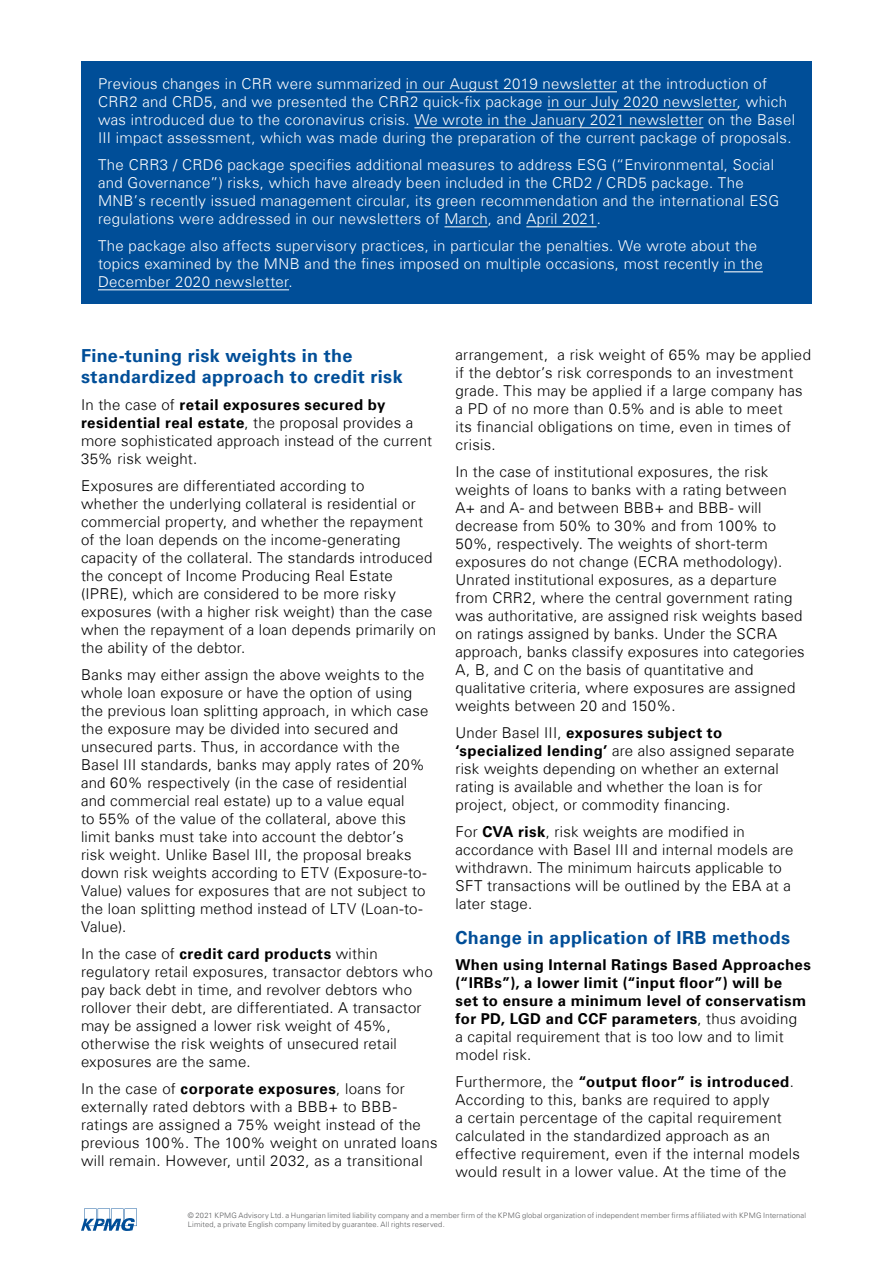
<style>
.page{position:relative;width:893px;height:1263px;background:#fff}
.page>*{position:absolute;margin:0;border:0;box-sizing:border-box;transform-origin:0 0}
.t1{font:700 18px/21px "Universfor KPMG";letter-spacing:.02em;color:#004e98}
.t2{font:300 15px/18px "Universfor KPMG";letter-spacing:.015em;color:#000}
.t3{font:300 15px/18px "Universfor KPMG";letter-spacing:.02em;color:#fff}
.t4{font:700 15px/18px "Universfor KPMG";letter-spacing:.03em;color:#000}
.t5{font:300 7.5px/9px "Universfor KPMG";letter-spacing:.02em;color:#58595b}
.s1{font-weight:700}
.s2{font-weight:300}
</style>
<div class="page">
<svg style="left:81px;top:1208px;width:56px;height:23px"></svg>
<div style="left:81px;top:62px;width:731px;height:242px;background:#004e98"></div>
<hr style="left:98px;top:289px;width:191px;height:1px;background:#fff">
<hr style="left:724px;top:271px;width:39px;height:1px;background:#fff">
<hr style="left:526px;top:226px;width:71px;height:1px;background:#fff">
<hr style="left:444px;top:226px;width:44px;height:1px;background:#fff">
<hr style="left:414px;top:127px;width:289px;height:1px;background:#fff">
<hr style="left:547px;top:109px;width:190px;height:1px;background:#fff">
<hr style="left:406px;top:91px;width:211px;height:1px;background:#fff">
<p class="t3" style="left:98px;top:75px;width:698px">Previous changes in CRR were summarized in our August 2019 newsletter at the introduction of CRR2 and CRD5, and we presented the CRR2 quick-fix package in our July 2020 newsletter, which was introduced due to the coronavirus crisis. We wrote in the January 2021 newsletter on the Basel III impact assessment, which was made during the preparation of the current package of proposals.</p>
<p class="t3" style="left:98px;top:156px;width:683px">The CRR3 / CRD6 package specifies additional measures to address ESG (“Environmental, Social and Governance”) risks, which have already been included in the CRD2 / CRD5 package. The MNB’s recently issued management circular, its green recommendation and the international ESG regulations were addressed in our newsletters of March, and April 2021.</p>
<p class="t3" style="left:98px;top:237px;width:666px">The package also affects supervisory practices, in particular the penalties. We wrote about the topics examined by the MNB and the fines imposed on multiple occasions, most recently in the<br>December 2020 newsletter.</p>
<p class="t1" style="left:81px;top:346px;width:323px">Fine-tuning risk weights in the standardized approach to credit risk</p>
<p class="t2" style="left:81px;top:396px;width:353px">In the case of <span class="s1">retail exposures secured by residential real estate</span>, the proposal provides a more sophisticated approach instead of the current 35% risk weight.</p>
<p class="t2" style="left:81px;top:477px;width:356px">Exposures are differentiated according to<br>whether the underlying collateral is residential or commercial property, and whether the repayment of the loan depends on the income-generating capacity of the collateral. The standards introduced the concept of Income Producing Real Estate (IPRE), which are considered to be more risky exposures (with a higher risk weight) than the case when the repayment of a loan depends primarily on the ability of the debtor.</p>
<p class="t2" style="left:81px;top:666px;width:349px">Banks may either assign the above weights to the whole loan exposure or have the option of using the previous loan splitting approach, in which case the exposure may be divided into secured and unsecured parts. Thus, in accordance with the Basel III standards, banks may apply rates of 20% and 60% respectively (in the case of residential and commercial real estate) up to a value equal<br>to 55% of the value of the collateral, above this limit banks must take into account the debtor’s risk weight. Unlike Basel III, the proposal breaks down risk weights according to ETV (Exposure-to-Value) values for exposures that are not subject to the loan splitting method instead of LTV (Loan-to-Value).</p>
<p class="t2" style="left:81px;top:945px;width:353px">In the case of <span class="s1">credit card products</span> within regulatory retail exposures, transactor debtors who pay back debt in time, and revolver debtors who rollover their debt, are differentiated. A transactor may be assigned a lower risk weight of 45%, otherwise the risk weights of unsecured retail exposures are the same.</p>
<p class="t2" style="left:81px;top:1080px;width:358px">In the case of <span class="s1">corporate exposures</span>, loans for externally rated debtors with a BBB+ to BBB&shy;ratings are assigned a 75% weight instead of the previous 100%. The 100% weight on unrated loans will remain. However, until 2032, as a transitional</p>
<p class="t2" style="left:455px;top:346px;width:357px">arrangement, a risk weight of 65% may be applied if the debtor’s risk corresponds to an investment grade. This may be applied if a large company has a PD of no more than 0.5% and is able to meet<br>its financial obligations on time, even in times of crisis.</p>
<p class="t2" style="left:455px;top:463px;width:351px">In the case of institutional exposures, the risk weights of loans to banks with a rating between A+ and A- and between BBB+ and BBB- will decrease from 50% to 30% and from 100% to 50%, respectively. The weights of short-term exposures do not change (ECRA methodology).<br>Unrated institutional exposures, as a departure from CRR2, where the central government rating was authoritative, are assigned risk weights based on ratings assigned by banks. Under the SCRA approach, banks classify exposures into categories A, B, and C on the basis of quantitative and qualitative criteria, where exposures are assigned weights between 20 and 150%.</p>
<p class="t2" style="left:455px;top:724px;width:340px">Under Basel III, <span class="s1">exposures subject to ‘specialized lending’</span> are also assigned separate risk weights depending on whether an external rating is available and whether the loan is for project, object, or commodity financing.</p>
<p class="t2" style="left:455px;top:823px;width:340px">For <span class="s1">CVA risk</span>, risk weights are modified in accordance with Basel III and internal models are withdrawn. The minimum haircuts applicable to SFT transactions will be outlined by the EBA at a later stage.</p>
<p class="t1" style="left:455px;top:927px;width:336px">Change in application of IRB methods</p>
<p class="t4" style="left:455px;top:956px;width:357px">When using Internal Ratings Based Approaches (“IRBs”), a lower limit (“input floor”) will be<br>set to ensure a minimum level of conservatism for PD, LGD and CCF parameters<span class="s2">, thus avoiding<br>a capital requirement that is too low and to limit model risk.</span></p>
<p class="t2" style="left:455px;top:1073px;width:346px">Furthermore, the <span class="s1">“output floor” is introduced</span>.<br>According to this, banks are required to apply<br>a certain percentage of the capital requirement calculated in the standardized approach as an effective requirement, even if the internal models would result in a lower value. At the time of the</p>
<p class="t5" style="left:188px;top:1211px;width:620px">© 2021 KPMG Advisory Ltd. a Hungarian limited liability company and a member firm of the KPMG global organization of independent member firms affiliated with KPMG International<br>Limited, a private English company limited by guarantee. All rights reserved.</p>
</div>
